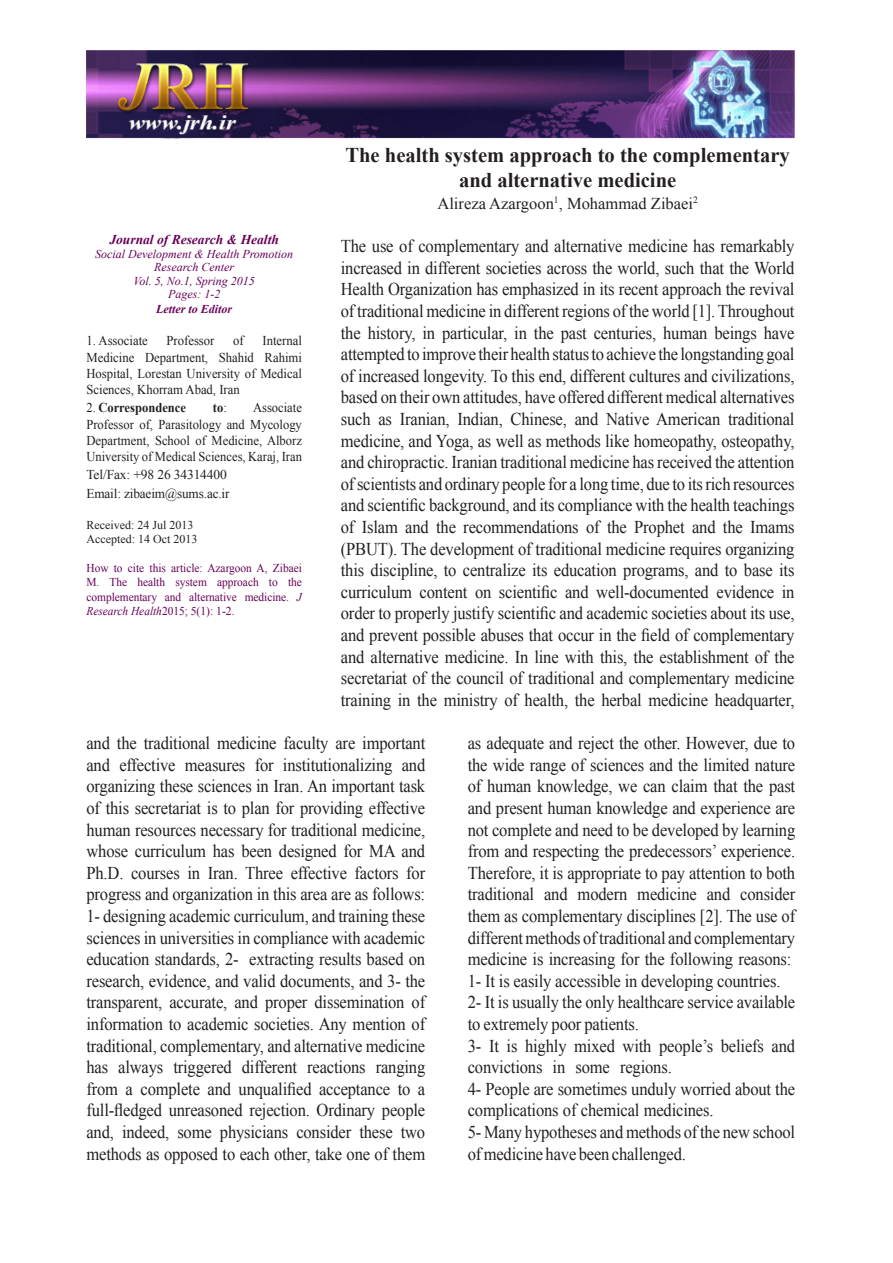
<style>
.page{position:relative;width:893px;height:1263px;background:#fff}
.page>*{position:absolute;margin:0;border:0;box-sizing:border-box;transform-origin:0 0}
.t1{font:700 21px/25.2px "Times New Roman";color:#231f20;text-align:center}
.t2{font:18px/21.6px "Times New Roman";letter-spacing:-.01em;color:#231f20;scale:.92 1}
.t3{font:16.5px "Times New Roman";color:#231f20}
.t4{font:13.5px/16.2px "Times New Roman";color:#231f20;scale:.93 1}
.t5{font:13.5px/16.2px "Times New Roman";color:#231f20;scale:.94 1}
.t6{font:13.5px "Times New Roman";color:#231f20}
.t7{font:italic 700 13.5px "Times New Roman";color:#680059}
.t8{font:700 13.5px "Times New Roman";color:#231f20;scale:.93 1}
.t9{font:12px/14.4px "Times New Roman";color:#680059;text-align:right;scale:.95 1}
.t10{font:italic 12px/13.5px "Times New Roman";color:#680059;text-align:center}
.t11{font:12px "Times New Roman";color:#231f20}
.t12{font:italic 700 12px "Times New Roman";color:#680059}
.t13{font:italic 12px "Times New Roman";color:#680059;scale:.95 1}
.t14{font:9.6px "Times New Roman";color:#231f20}
.s1{font-weight:700}
.s2{font-weight:400}
.s3{font-style:italic}
</style>
<div class="page">
<img style="left:86px;top:50px;width:708px;height:89px">
<p class="t7" style="left:109px;top:230px;width:171px">Journal ofResearch &amp; Health</p>
<p class="t10" style="left:95px;top:247px;width:200px">Social Development &amp; Health Promotion<br>Research Center</p>
<p class="t10" style="left:134px;top:274px;width:123px">Vol. 5, No.1, Spring 2015</p>
<p class="t10" style="left:168px;top:287px;width:54px">Pages: 1-2</p>
<p class="t12" style="left:156px;top:300px;width:78px">Letter to Editor</p>
<p class="t5" style="left:262px;top:333px;width:43px">Internal</p>
<p class="t5" style="left:86px;top:333px;width:67px">1. Associate</p>
<p class="t5" style="left:167px;top:333px;width:52px">Professor</p>
<p class="t5" style="left:233px;top:333px;width:13px">of</p>
<p class="t5" style="left:86px;top:349px;width:231px">Medicine<br>Hospital, Lorestan University of Medical<br>Sciences, Khorram Abad, Iran</p>
<p class="t4" style="left:253px;top:400px;width:54px">Associate</p>
<p class="t5" style="left:219px;top:349px;width:39px">Shahid</p>
<p class="t5" style="left:265px;top:349px;width:41px">Rahimi</p>
<p class="t5" style="left:145px;top:349px;width:69px">Department,</p>
<p class="t4" style="left:86px;top:400px;width:233px">2. <span class="s1">Correspondence<br></span>Professor of, Parasitology and Mycology Department, School of Medicine, Alborz University of Medical Sciences, Karaj, Iran</p>
<p class="t6" style="left:86px;top:466px;width:142px">Tel/Fax: +98 26 34314400</p>
<p class="t6" style="left:86px;top:484px;width:145px">Email: zibaeim@sums.ac i r.</p>
<p class="t11" style="left:86px;top:516px;width:108px">Received: 24 Jul 2013</p>
<p class="t11" style="left:86px;top:531px;width:112px">Accepted: 14 Oct 2013</p>
<p class="t9" style="left:86px;top:560px;width:228px">How to cite this article: Azargoon A, Zibaei the</p>
<p class="t8" style="left:213px;top:398px;width:17px">to<span class="s2">:</span></p>
<p class="t9" style="left:109px;top:575px;width:20px">The</p>
<p class="t9" style="left:137px;top:575px;width:31px">health</p>
<p class="t9" style="left:217px;top:575px;width:45px">approach</p>
<p class="t9" style="left:86px;top:575px;width:15px">M.</p>
<p class="t9" style="left:175px;top:575px;width:35px">system</p>
<p class="t9" style="left:269px;top:575px;width:11px">to</p>
<p class="t9" style="left:86px;top:589px;width:157px;text-align:left">complementary<br><span class="s3">Research Health</span>2 0 1 5 : (1)5; 1 - 2 .</p>
<p class="t9" style="left:165px;top:589px;width:19px">and</p>
<p class="t9" style="left:189px;top:589px;width:52px">alternative</p>
<p class="t9" style="left:245px;top:589px;width:48px">medicine.</p>
<p class="t13" style="left:297px;top:588px;width:7px">J</p>
<p class="t1" style="left:345px;top:142px;width:446px">The health system approach to the complementary and alternative medicine</p>
<p class="t14" style="left:554px;top:194px;width:6px">1</p>
<p class="t3" style="left:437px;top:192px;width:257px">Alireza Azargoon , Mohammad Zibaei</p>
<p class="t14" style="left:693px;top:194px;width:6px">2</p>
<p class="t2" style="left:341px;top:235px;width:495px;text-align:justify">The use of complementary and alternative medicine has remarkably increased in different societies across the world, such that the World Health Organization has emphasized in its recent approach the revival of traditional medicine in different regions of the world .]1[ Throughout the history, in particular, in the past centuries, human beings have attemptedtoimprovetheirhealthstatustoachievethelongstandinggoal of increased longevity. To this end, different cultures and civilizations, based on their own attitudes, have offered different medical alternatives such as Iranian, Indian, Chinese, and Native American traditional medicine, and Yoga, as well as methods like homeopathy, osteopathy, and chiropractic. Iranian traditional medicine has received the attention of scientists and ordinary people for a long time, due to its rich resources and scientific background, and its compliance with the health teachings of Islam and the recommendations of the Prophet and the Imams (PBUT .) The development of traditional medicine requires organizing this discipline, to centralize its education programs, and to base its curriculum content on scientific and well-documented evidence in order to properly justify scientific and academic societies about its use, and prevent possible abuses that occur in the field of complementary and alternative medicine. In line with this, the establishment of the secretariat of the council of traditional and complementary medicine training in the ministry of health, the herbal medicine headquarter,</p>
<p class="t2" style="left:86px;top:732px;width:370px;text-align:right">and the traditional medicine faculty are important and</p>
<p class="t2" style="left:86px;top:754px;width:27px">and</p>
<p class="t2" style="left:86px;top:775px;width:370px">organizing these sciences in Iran. An important task</p>
<p class="t2" style="left:86px;top:797px;width:370px">of this secretariat tois plan for providing effective</p>
<p class="t2" style="left:86px;top:818px;width:370px">human resources necessary for traditional medicine,</p>
<p class="t2" style="left:86px;top:840px;width:370px">whose curriculum has been designed for MA and</p>
<p class="t2" style="left:86px;top:862px;width:370px">Ph D. . courses in Iran. Three effective factors for</p>
<p class="t2" style="left:86px;top:883px;width:370px">progress and organization in this area are as follows:</p>
<p class="t2" style="left:86px;top:905px;width:370px">1- designing academic curriculum, and training these</p>
<p class="t2" style="left:86px;top:926px;width:370px">sciences in universities in compliance with academic</p>
<p class="t2" style="left:249px;top:948px;width:193px">extracting results based on</p>
<p class="t2" style="left:119px;top:754px;width:63px">effective</p>
<p class="t2" style="left:283px;top:754px;width:120px">institutionalizing</p>
<p class="t2" style="left:255px;top:754px;width:22px">for</p>
<p class="t2" style="left:185px;top:754px;width:67px">measures</p>
<p class="t2" style="left:86px;top:948px;width:167px">education standards, 2-</p>
<p class="t2" style="left:86px;top:970px;width:370px">research, evidence, and valid documents, and 3- the</p>
<p class="t2" style="left:86px;top:991px;width:370px">transparent, accurate, and proper dissemination of</p>
<p class="t2" style="left:86px;top:1013px;width:370px">information to academic societies. Any mention of</p>
<p class="t2" style="left:86px;top:1034px;width:370px">traditional, complementary, and alternative medicine</p>
<p class="t2" style="left:376px;top:1056px;width:55px">ranging</p>
<p class="t2" style="left:86px;top:1056px;width:370px">has<br>from a complete and unqualified acceptance to a full-fledged unreasoned rejection. Ordinary people and, indeed, some physicians consider these two methods as opposed to each other, take one of them</p>
<p class="t2" style="left:118px;top:1056px;width:51px">always</p>
<p class="t2" style="left:173px;top:1056px;width:65px">triggered</p>
<p class="t2" style="left:242px;top:1056px;width:62px">different</p>
<p class="t2" style="left:307px;top:1056px;width:65px">reactions</p>
<p class="t2" style="left:468px;top:732px;width:357px;text-align:right">as adequate and reject the other. However, due to the wide range of sciences and the limited nature of human knowledge, we can claim that the past and present human knowledge and experience are not complete and need to be developed by learning from and respecting the predecessors’ experience.<br>Therefore isit, appropriate to pay attention to both consider</p>
<p class="t2" style="left:468px;top:883px;width:357px">traditional<br>them as complementary disciplines .]2[ The use of different methods of traditional and complementary medicine is increasing for the following reasons:</p>
<p class="t2" style="left:468px;top:970px;width:341px">1- isIt easily accessible in developing countries.</p>
<p class="t2" style="left:468px;top:991px;width:357px">2- isIt usually the only healthcare service available to extremely poor patients.</p>
<p class="t2" style="left:620px;top:1034px;width:192px;text-indent:-152px">3- It is highly mixed with people s’ beliefs and regions.</p>
<p class="t2" style="left:544px;top:883px;width:27px">and</p>
<p class="t2" style="left:578px;top:883px;width:56px">modern</p>
<p class="t2" style="left:637px;top:883px;width:66px">medicine</p>
<p class="t2" style="left:707px;top:883px;width:27px">and</p>
<p class="t2" style="left:468px;top:1056px;width:83px">convictions</p>
<p class="t2" style="left:468px;top:1078px;width:357px">4- People are sometimes unduly worried about the complications of chemical medicines.</p>
<p class="t2" style="left:468px;top:1121px;width:357px">5- Many hypotheses and methods of the new school ofmedicinehavebeenchallenged.</p>
<p class="t2" style="left:553px;top:1056px;width:15px">in</p>
<p class="t2" style="left:575px;top:1056px;width:39px">some</p>
</div>
